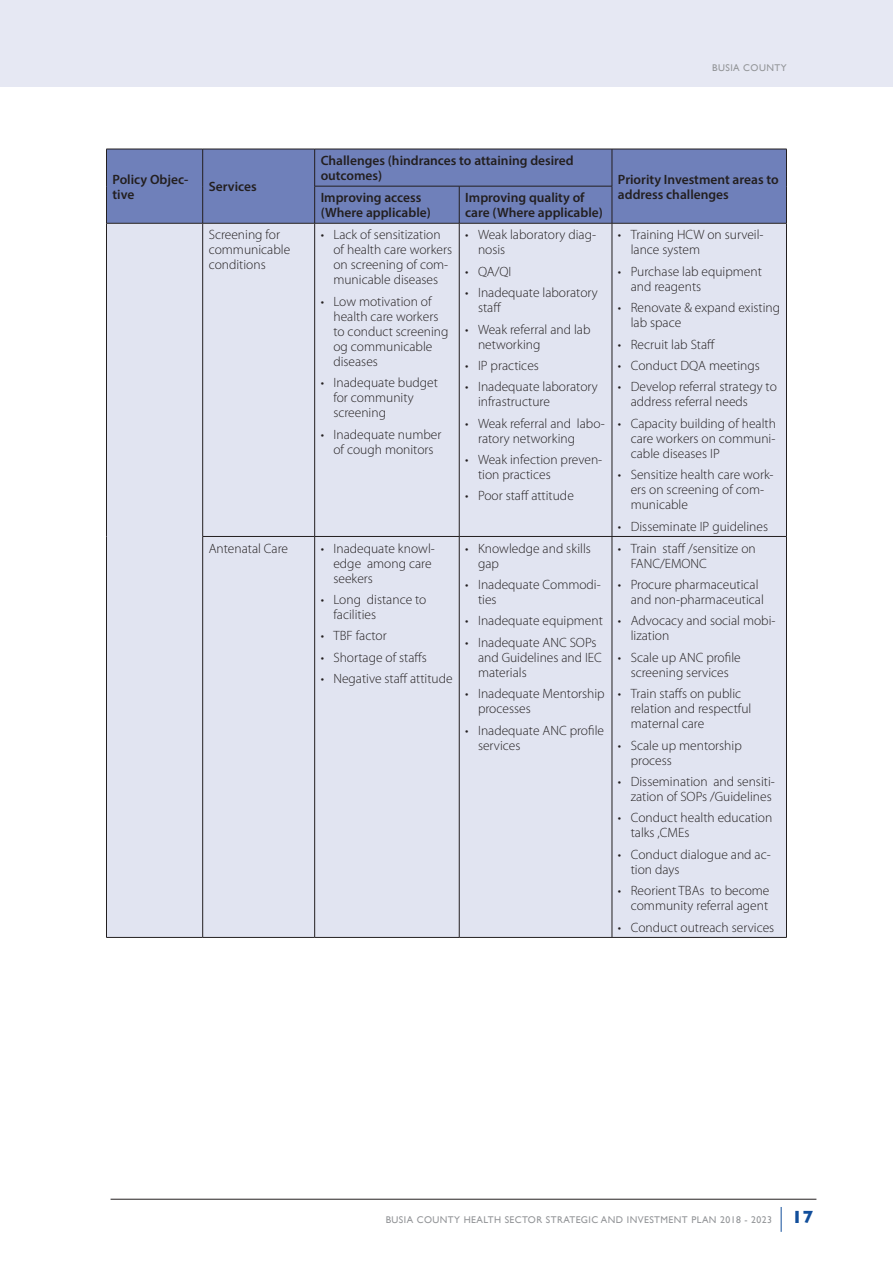
<style>
.page{position:relative;width:893px;height:1263px;background:#fff}
.page>*{position:absolute;margin:0;border:0;box-sizing:border-box;transform-origin:0 0}
.t1{font:700 18px "Gill Sans";color:#114e9b}
.t2{font:300 13.5px/15px "Myriad Pro";color:#231f20}
.t3{font:600 13.5px/15px "Myriad Pro";color:#231f20}
.t4{font:9.75px "Gill Sans";letter-spacing:.045em;color:#939598}
</style>
<div class="page">
<div style="left:0;top:0;width:893px;height:87px;background:#e6e8f3"></div>
<hr style="left:111px;top:1199px;width:705px;height:1px;background:#231f20">
<svg style="left:781px;top:1207px;width:1px;height:25px"></svg>
<div style="left:107px;top:150px;width:679px;height:73px;background:#6f80ba"></div>
<div style="left:107px;top:224px;width:679px;height:713px;background:#e1e4f1"></div>
<hr style="left:106px;top:149px;width:97px;height:1px;background:#231f20">
<hr style="left:106px;top:149px;width:1px;height:37px;background:#231f20">
<hr style="left:203px;top:149px;width:112px;height:1px;background:#231f20">
<hr style="left:202px;top:149px;width:1px;height:37px;background:#231f20">
<hr style="left:315px;top:149px;width:144px;height:1px;background:#231f20">
<hr style="left:314px;top:149px;width:1px;height:37px;background:#231f20">
<hr style="left:459px;top:149px;width:153px;height:1px;background:#231f20">
<hr style="left:612px;top:149px;width:175px;height:1px;background:#231f20">
<hr style="left:612px;top:149px;width:1px;height:37px;background:#231f20">
<hr style="left:786px;top:149px;width:1px;height:37px;background:#231f20">
<hr style="left:106px;top:186px;width:1px;height:37px;background:#231f20">
<hr style="left:202px;top:186px;width:1px;height:37px;background:#231f20">
<hr style="left:314px;top:186px;width:145px;height:1px;background:#231f20">
<hr style="left:314px;top:186px;width:1px;height:37px;background:#231f20">
<hr style="left:459px;top:186px;width:153px;height:1px;background:#231f20">
<hr style="left:459px;top:186px;width:1px;height:37px;background:#231f20">
<hr style="left:612px;top:186px;width:1px;height:37px;background:#231f20">
<hr style="left:786px;top:186px;width:1px;height:37px;background:#231f20">
<hr style="left:106px;top:223px;width:97px;height:1px;background:#231f20">
<hr style="left:106px;top:223px;width:1px;height:313px;background:#231f20">
<hr style="left:203px;top:223px;width:112px;height:1px;background:#231f20">
<hr style="left:202px;top:223px;width:1px;height:313px;background:#231f20">
<hr style="left:315px;top:223px;width:144px;height:1px;background:#231f20">
<hr style="left:314px;top:223px;width:1px;height:313px;background:#231f20">
<hr style="left:459px;top:223px;width:153px;height:1px;background:#231f20">
<hr style="left:459px;top:223px;width:1px;height:313px;background:#231f20">
<hr style="left:612px;top:223px;width:175px;height:1px;background:#231f20">
<hr style="left:612px;top:223px;width:1px;height:313px;background:#231f20">
<hr style="left:786px;top:223px;width:1px;height:313px;background:#231f20">
<hr style="left:106px;top:536px;width:1px;height:401px;background:#231f20">
<hr style="left:202px;top:536px;width:113px;height:1px;background:#231f20">
<hr style="left:202px;top:537px;width:1px;height:400px;background:#231f20">
<hr style="left:315px;top:536px;width:144px;height:1px;background:#231f20">
<hr style="left:314px;top:537px;width:1px;height:400px;background:#231f20">
<hr style="left:459px;top:536px;width:153px;height:1px;background:#231f20">
<hr style="left:459px;top:537px;width:1px;height:400px;background:#231f20">
<hr style="left:612px;top:536px;width:175px;height:1px;background:#231f20">
<hr style="left:612px;top:537px;width:1px;height:400px;background:#231f20">
<hr style="left:786px;top:537px;width:1px;height:400px;background:#231f20">
<hr style="left:106px;top:937px;width:97px;height:1px;background:#231f20">
<hr style="left:203px;top:937px;width:112px;height:1px;background:#231f20">
<hr style="left:315px;top:937px;width:144px;height:1px;background:#231f20">
<hr style="left:459px;top:937px;width:153px;height:1px;background:#231f20">
<hr style="left:612px;top:937px;width:175px;height:1px;background:#231f20">
<p class="t4" style="left:712px;top:61px;width:76px">BUSIA COUNTY</p>
<p class="t3" style="left:112px;top:171px;width:78px">Policy Objec&shy;tive</p>
<p class="t3" style="left:209px;top:179px;width:50px">Services</p>
<p class="t3" style="left:321px;top:153px;width:255px">Challenges (hindrances to attaining desired outcomes)</p>
<p class="t3" style="left:321px;top:190px;width:112px">Improving access (Where applicable)</p>
<p class="t3" style="left:465px;top:190px;width:139px">Improving quality of care (Where applicable)</p>
<p class="t3" style="left:618px;top:171px;width:162px">Priority Investment areas to address challenges</p>
<p class="t2" style="left:209px;top:227px;width:83px">Screening for communicable conditions</p>
<p class="t2" style="left:333px;top:227px;width:120px;text-indent:-13px">• Lack of sensitization of health care workers on screening of com&shy;municable diseases</p>
<p class="t2" style="left:333px;top:294px;width:117px;text-indent:-13px">• Low motivation of health care workers to conduct screening og communicable diseases</p>
<p class="t2" style="left:333px;top:375px;width:106px;text-indent:-13px">• Inadequate budget for community screening</p>
<p class="t2" style="left:321px;top:426px;width:122px;text-align:center">• Inadequate number of cough monitors</p>
<p class="t2" style="left:478px;top:227px;width:120px;text-indent:-13px">• Weak laboratory diag&shy;nosis</p>
<p class="t2" style="left:465px;top:264px;width:48px">• QA/QI</p>
<p class="t2" style="left:478px;top:285px;width:121px;text-indent:-13px">• Inadequate laboratory staff</p>
<p class="t2" style="left:478px;top:321px;width:114px;text-indent:-13px">• Weak referral and lab networking</p>
<p class="t2" style="left:465px;top:358px;width:75px">• IP practices</p>
<p class="t2" style="left:478px;top:379px;width:121px;text-indent:-13px">• Inadequate laboratory infrastructure</p>
<p class="t2" style="left:478px;top:416px;width:128px;text-indent:-13px">• Weak referral and labo&shy;ratory networking</p>
<p class="t2" style="left:478px;top:452px;width:126px;text-indent:-13px">• Weak infection preven&shy;tion practices</p>
<p class="t2" style="left:465px;top:488px;width:110px">• Poor staff attitude</p>
<p class="t2" style="left:631px;top:227px;width:134px;text-indent:-13px">• Training HCW on surveil&shy;lance system</p>
<p class="t2" style="left:631px;top:264px;width:133px;text-indent:-13px">• Purchase lab equipment and reagents</p>
<p class="t2" style="left:631px;top:300px;width:151px;text-indent:-13px">• Renovate &amp; expand existing lab space</p>
<p class="t2" style="left:618px;top:336px;width:99px">• Recruit lab Staff</p>
<p class="t2" style="left:618px;top:358px;width:143px">• Conduct DQA meetings</p>
<p class="t2" style="left:631px;top:379px;width:148px;text-indent:-13px">• Develop referral strategy to address referral needs</p>
<p class="t2" style="left:631px;top:416px;width:147px;text-align:justify;text-indent:-13px">• Capacity building of health care workers on communi&shy;cable diseases IP</p>
<p class="t2" style="left:631px;top:467px;width:144px;text-indent:-13px">• Sensitize health care work&shy;ers on screening of com&shy;municable</p>
<p class="t2" style="left:618px;top:518px;width:152px">• Disseminate IP guidelines</p>
<p class="t2" style="left:209px;top:540px;width:81px">Antenatal Care</p>
<p class="t2" style="left:333px;top:540px;width:103px;text-indent:-13px">• Inadequate knowl&shy;edge among care seekers</p>
<p class="t2" style="left:333px;top:592px;width:95px;text-indent:-13px">• Long distance to facilities</p>
<p class="t2" style="left:321px;top:628px;width:68px">• TBF factor</p>
<p class="t2" style="left:321px;top:650px;width:108px">• Shortage of staffs</p>
<p class="t2" style="left:321px;top:671px;width:134px">• Negative staff attitude</p>
<p class="t2" style="left:478px;top:540px;width:114px;text-indent:-13px">• Knowledge and skills gap</p>
<p class="t2" style="left:478px;top:577px;width:124px;text-indent:-13px">• Inadequate Commodi&shy;ties</p>
<p class="t2" style="left:465px;top:613px;width:139px">• Inadequate equipment</p>
<p class="t2" style="left:478px;top:635px;width:125px;text-indent:-13px">• Inadequate ANC SOPs and Guidelines and IEC materials</p>
<p class="t2" style="left:478px;top:686px;width:128px;text-indent:-13px">• Inadequate Mentorship processes</p>
<p class="t2" style="left:478px;top:722px;width:128px;text-indent:-13px">• Inadequate ANC profile services</p>
<p class="t2" style="left:631px;top:541px;width:127px;text-indent:-13px">• Train staff /sensitize on<br>FANC/EMONC</p>
<p class="t2" style="left:631px;top:577px;width:135px;text-indent:-13px">• Procure pharmaceutical and non-pharmaceutical</p>
<p class="t2" style="left:631px;top:613px;width:146px;text-indent:-13px">• Advocacy and social mobi&shy;lization</p>
<p class="t2" style="left:618px;top:650px;width:124px;text-align:center">• Scale up ANC profile screening services</p>
<p class="t2" style="left:631px;top:686px;width:122px;text-indent:-13px">• Train staffs on public relation and respectful maternal care</p>
<p class="t2" style="left:631px;top:737px;width:113px;text-indent:-13px">• Scale up mentorship process</p>
<p class="t2" style="left:618px;top:774px;width:158px;text-align:right">• Dissemination and sensiti&shy;zation of SOPs /Guidelines</p>
<p class="t2" style="left:631px;top:810px;width:143px;text-indent:-13px">• Conduct health education talks ,CMEs</p>
<p class="t2" style="left:631px;top:847px;width:142px;text-indent:-13px">• Conduct dialogue and ac&shy;tion days</p>
<p class="t2" style="left:618px;top:883px;width:153px;text-align:right">• Reorient TBAs to become community referral agent</p>
<p class="t2" style="left:618px;top:919px;width:158px">• Conduct outreach services</p>
<p class="t4" style="left:386px;top:1214px;width:137px">BUSIA COUNTY HEALTH SECTO</p>
<p class="t4" style="left:536px;top:1214px;width:237px">R STRATEGIC AN D INVESTMENT PLAN 2018 - 2023</p>
<h1 class="t1" style="left:792px;top:1203px;width:23px">17</h1>
</div>
